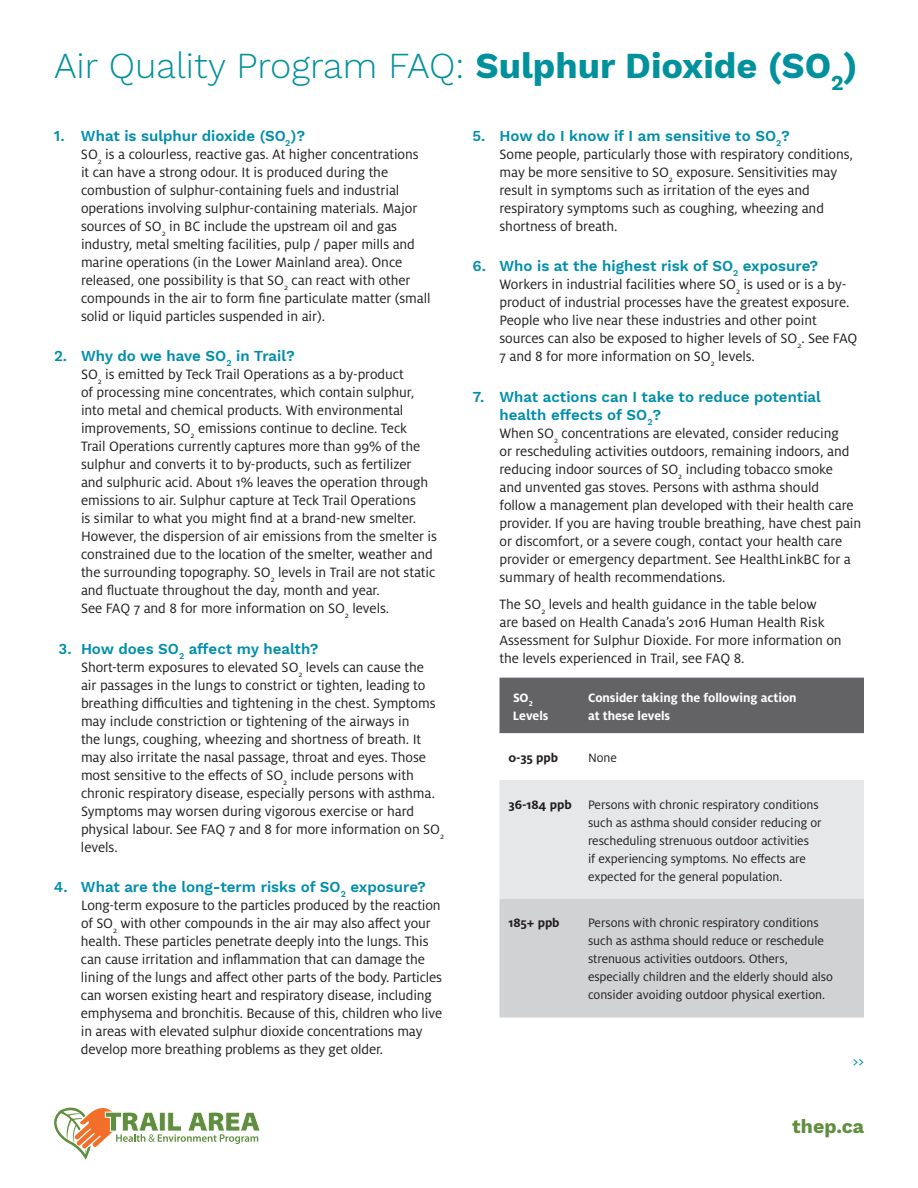
<style>
.page{position:relative;width:918px;height:1188px;background:#fff}
.page>*{position:absolute;margin:0;border:0;box-sizing:border-box;transform-origin:0 0}
.t1{font:300 36px "Work Sans";color:#00919d}
.t2{font:700 19.5px "Work Sans";color:#5e8e3e}
.t3{font:15px/18px "Milo OT";letter-spacing:-.005em;color:#231f20}
.t4{font:600 15px/18px "Work Sans";color:#008eaa}
.t5{font:15px "Milo OT";color:#008eaa}
.t6{font:13.5px/18px "Milo OT";letter-spacing:-.005em;color:#231f20}
.t7{font:700 13.5px/18px "Milo OT";letter-spacing:-.005em;color:#fff}
.t8{font:700 13.5px "Milo OT";letter-spacing:-.005em;color:#231f20}
.s1{font-weight:700}
</style>
<div class="page">
<svg style="left:500px;top:678px;width:364px;height:340px;background:#cccdcf"></svg>
<svg style="left:54px;top:1107px;width:206px;height:53px"></svg>
<h1 class="t1" style="left:54px;top:44px;width:805px">Air Quality Program FAQ: <span class="s1">Sulphur Dioxide (SO</span><sub>2</sub><span class="s1">)</span></h1>
<p class="t4" style="left:54px;top:127px;width:253px">1. What is sulphur dioxide (SO<sub>2</sub>)?</p>
<p class="t3" style="left:81px;top:145px;width:351px">SO<sub>2</sub> is a colourless, reactive gas. At higher concentrations it can have a strong odour. It is produced during the combustion of sulphur-containing fuels and industrial operations involving sulphur-containing materials. Major sources of SO<sub>2</sub> in BC include the upstream oil and gas industry, metal smelting facilities, pulp / paper mills and marine operations (in the Lower Mainland area). Once released, one possibility is that SO<sub>2</sub> can react with other compounds in the air to form fine particulate matter (small solid or liquid particles suspended in air).</p>
<p class="t4" style="left:54px;top:348px;width:242px">2. Why do we have SO<sub>2</sub> in Trail?</p>
<p class="t3" style="left:81px;top:366px;width:358px">SO<sub>2</sub> is emitted by Teck Trail Operations as a by-product<br>of processing mine concentrates, which contain sulphur, into metal and chemical products. With environmental improvements, SO<sub>2</sub> emissions continue to decline. Teck<br>Trail Operations currently captures more than 99% of the sulphur and converts it to by-products, such as fertilizer and sulphuric acid. About 1% leaves the operation through emissions to air. Sulphur capture at Teck Trail Operations<br>is similar to what you might find at a brand-new smelter.<br>However, the dispersion of air emissions from the smelter is constrained due to the location of the smelter, weather and the surrounding topography. SO<sub>2</sub> levels in Trail are not static and fluctuate throughout the day, month and year.<br>See FAQ 7 and 8 for more information on SO<sub>2</sub> levels.</p>
<p class="t4" style="left:59px;top:640px;width:262px">3. How does SO<sub>2</sub> affect my health?</p>
<p class="t3" style="left:81px;top:658px;width:365px">Short-term exposures to elevated SO<sub>2</sub> levels can cause the<br>air passages in the lungs to constrict or tighten, leading to breathing difficulties and tightening in the chest. Symptoms may include constriction or tightening of the airways in<br>the lungs, coughing, wheezing and shortness of breath. It may also irritate the nasal passage, throat and eyes. Those most sensitive to the effects of SO<sub>2</sub> include persons with chronic respiratory disease, especially persons with asthma.<br>Symptoms may worsen during vigorous exercise or hard physical labour. See FAQ 7 and 8 for more information on SO<sub>2 </sub>levels.</p>
<p class="t4" style="left:54px;top:879px;width:374px">4. What are the long-term risks of SO<sub>2</sub> exposure?</p>
<p class="t3" style="left:81px;top:897px;width:363px">Long-term exposure to the particles produced by the reaction of SO<sub>2</sub> with other compounds in the air may also affect your health. These particles penetrate deeply into the lungs. This can cause irritation and inflammation that can damage the lining of the lungs and affect other parts of the body. Particles can worsen existing heart and respiratory disease, including emphysema and bronchitis. Because of this, children who live in areas with elevated sulphur dioxide concentrations may develop more breathing problems as they get older.</p>
<p class="t4" style="left:472px;top:127px;width:319px">5. How do I know if I am sensitive to SO<sub>2</sub>?</p>
<p class="t3" style="left:500px;top:145px;width:355px">Some people, particularly those with respiratory conditions, may be more sensitive to SO<sub>2</sub> exposure. Sensitivities may result in symptoms such as irritation of the eyes and respiratory symptoms such as coughing, wheezing and shortness of breath.</p>
<p class="t4" style="left:473px;top:258px;width:347px">6. Who is at the highest risk of SO<sub>2</sub> exposure?</p>
<p class="t3" style="left:500px;top:276px;width:359px">Workers in industrial facilities where SO<sub>2</sub> is used or is a by&shy;product of industrial processes have the greatest exposure.<br>People who live near these industries and other point sources can also be exposed to higher levels of SO<sub>2</sub>. See FAQ 7 and 8 for more information on SO<sub>2</sub> levels.</p>
<p class="t4" style="left:500px;top:388px;width:323px;text-indent:-27px">7. What actions can I take to reduce potential health effects of SO<sub>2</sub>?</p>
<p class="t3" style="left:500px;top:424px;width:363px">When SO<sub>2</sub> concentrations are elevated, consider reducing<br>or rescheduling activities outdoors, remaining indoors, and reducing indoor sources of SO<sub>2</sub> including tobacco smoke<br>and unvented gas stoves. Persons with asthma should<br>follow a management plan developed with their health care provider. If you are having trouble breathing, have chest pain or discomfort, or a severe cough, contact your health care provider or emergency department. See HealthLinkBC for a summary of health recommendations.</p>
<p class="t3" style="left:500px;top:595px;width:344px">The SO<sub>2</sub> levels and health guidance in the table below<br>are based on Health Canada’s 2016 Human Health Risk Assessment for Sulphur Dioxide. For more information on the levels experienced in Trail, see FAQ 8.</p>
<p class="t7" style="left:513px;top:689px;width:37px">SO<sub>2<br></sub>Levels</p>
<p class="t7" style="left:588px;top:689px;width:210px">Consider taking the following action at these levels</p>
<p class="t8" style="left:509px;top:750px;width:51px">0-35 ppb</p>
<p class="t6" style="left:588px;top:749px;width:30px">None</p>
<p class="t6" style="left:588px;top:796px;width:235px;text-indent:-80px"><span class="s1">36-184 ppb</span> Persons with chronic respiratory conditions such as asthma should consider reducing or rescheduling strenuous outdoor activities<br>if experiencing symptoms. No effects are expected for the general population.</p>
<p class="t8" style="left:509px;top:916px;width:53px">185+ ppb</p>
<p class="t6" style="left:588px;top:914px;width:246px">Persons with chronic respiratory conditions such as asthma should reduce or reschedule strenuous activities outdoors. Others, especially children and the elderly should also consider avoiding outdoor physical exertion.</p>
<p class="t5" style="left:853px;top:1053px;width:13px">&gt;&gt;</p>
<h2 class="t2" style="left:792px;top:1115px;width:73px">thep.ca</h2>
</div>
